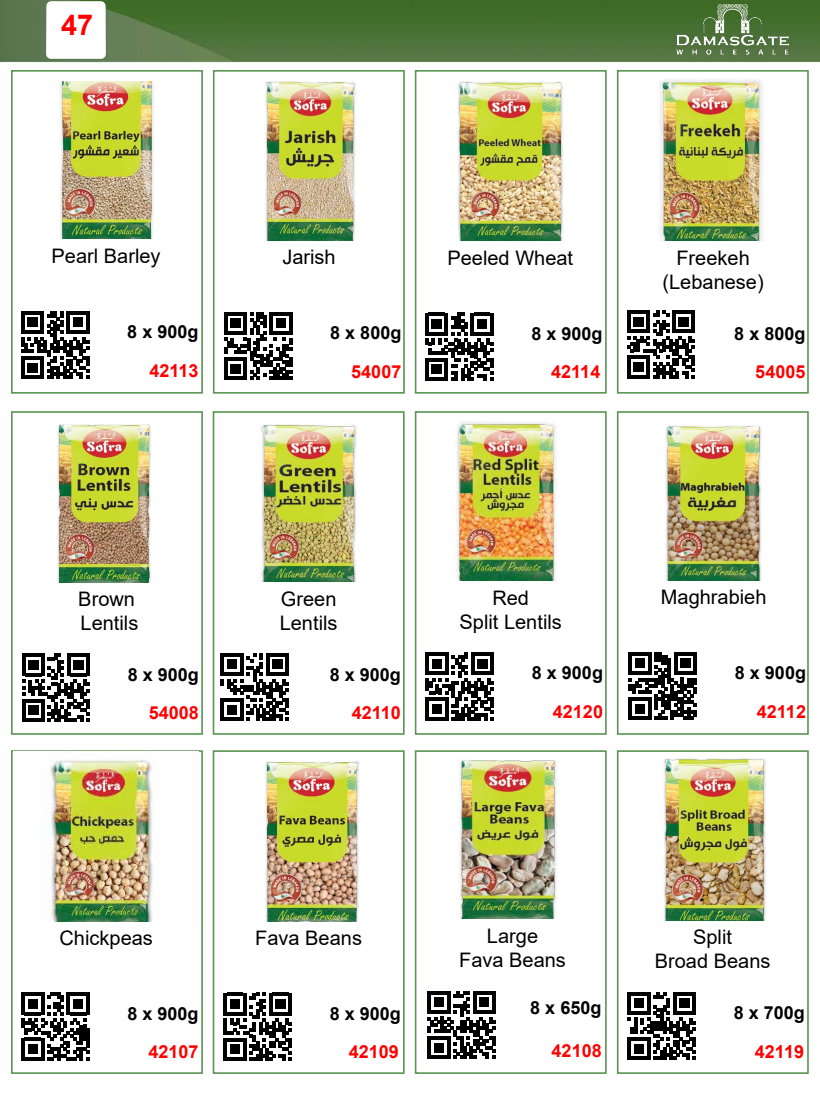
<style>
.page{position:relative;width:820px;height:1093px;background:#fff}
.page>*{position:absolute;margin:0;border:0;box-sizing:border-box;transform-origin:0 0}
.t1{font:700 28.8px "Arial";color:#f00}
.t2{font:20px/24px "Arial";color:#000;text-align:center}
.t3{font:700 18px "Arial";color:#000}
.t4{font:700 18px "Arial";color:#f00}
</style>
<div class="page">
<img style="left:0;top:0;width:819px;height:62px">
<div style="left:11px;top:70px;width:192px;height:324px;border:2px solid #599451"></div>
<div style="left:213px;top:70px;width:191px;height:324px;border:2px solid #599451"></div>
<div style="left:414px;top:70px;width:192px;height:324px;border:2px solid #599451"></div>
<div style="left:616px;top:70px;width:192px;height:324px;border:2px solid #599451"></div>
<div style="left:616px;top:411px;width:192px;height:324px;border:2px solid #599451"></div>
<div style="left:414px;top:411px;width:192px;height:324px;border:2px solid #599451"></div>
<div style="left:212px;top:411px;width:192px;height:324px;border:2px solid #599451"></div>
<div style="left:11px;top:411px;width:192px;height:324px;border:2px solid #599451"></div>
<div style="left:11px;top:750px;width:192px;height:324px;border:2px solid #599451"></div>
<div style="left:212px;top:750px;width:192px;height:324px;border:2px solid #599451"></div>
<div style="left:414px;top:750px;width:192px;height:324px;border:2px solid #599451"></div>
<div style="left:616px;top:750px;width:192px;height:324px;border:2px solid #599451"></div>
<img style="left:656px;top:0;width:152px;height:58px">
<svg style="left:46px;top:1px;width:60px;height:58px"></svg>
<svg style="left:627px;top:992px;width:68px;height:68px"></svg>
<svg style="left:223px;top:993px;width:68px;height:68px"></svg>
<img style="left:620px;top:752px;width:184px;height:168px">
<img style="left:265px;top:761px;width:95px;height:160px">
<svg style="left:425px;top:652px;width:68px;height:68px"></svg>
<img style="left:418px;top:412px;width:184px;height:168px">
<svg style="left:221px;top:653px;width:67px;height:68px"></svg>
<img style="left:216px;top:413px;width:185px;height:168px">
<svg style="left:22px;top:654px;width:68px;height:67px"></svg>
<img style="left:57px;top:424px;width:94px;height:158px">
<svg style="left:628px;top:652px;width:68px;height:68px"></svg>
<img style="left:621px;top:413px;width:184px;height:168px">
<svg style="left:21px;top:311px;width:68px;height:68px"></svg>
<img style="left:60px;top:82px;width:94px;height:157px">
<svg style="left:627px;top:310px;width:67px;height:68px"></svg>
<img style="left:659px;top:79px;width:104px;height:162px">
<svg style="left:425px;top:313px;width:68px;height:68px"></svg>
<img style="left:457px;top:81px;width:106px;height:160px">
<svg style="left:224px;top:312px;width:68px;height:68px"></svg>
<img style="left:217px;top:70px;width:184px;height:171px">
<svg style="left:427px;top:991px;width:68px;height:68px"></svg>
<img style="left:416px;top:750px;width:185px;height:168px">
<svg style="left:21px;top:992px;width:68px;height:68px"></svg>
<img style="left:14px;top:752px;width:184px;height:169px">
<h1 class="t1" style="left:61px;top:5px;width:34px">47</h1>
<p class="t2" style="left:52px;top:244px;width:110px">Pearl Barley</p>
<p class="t2" style="left:282px;top:245px;width:55px">Jarish</p>
<p class="t2" style="left:447px;top:246px;width:127px">Peeled Wheat</p>
<p class="t2" style="left:662px;top:246px;width:103px">Freekeh (Lebanese)</p>
<p class="t3" style="left:127px;top:319px;width:73px">8 x 900g</p>
<p class="t4" style="left:149px;top:358px;width:51px">42113</p>
<p class="t4" style="left:755px;top:359px;width:52px">54005</p>
<p class="t3" style="left:330px;top:320px;width:73px">8 x 800g</p>
<p class="t3" style="left:531px;top:321px;width:73px">8 x 900g</p>
<p class="t3" style="left:734px;top:321px;width:73px">8 x 800g</p>
<p class="t4" style="left:351px;top:358px;width:52px">54007</p>
<p class="t4" style="left:551px;top:359px;width:51px">42114</p>
<p class="t2" style="left:78px;top:587px;width:62px;text-align:left">Brown<br>Lentils</p>
<p class="t2" style="left:279px;top:587px;width:59px;text-align:left">Green<br>Lentils</p>
<p class="t2" style="left:459px;top:585px;width:104px">Red<br>Split Lentils</p>
<p class="t2" style="left:660px;top:585px;width:107px">Maghrabieh</p>
<p class="t3" style="left:128px;top:662px;width:73px">8 x 900g</p>
<p class="t3" style="left:329px;top:662px;width:73px">8 x 900g</p>
<p class="t3" style="left:531px;top:660px;width:73px">8 x 900g</p>
<p class="t3" style="left:734px;top:660px;width:73px">8 x 900g</p>
<p class="t4" style="left:149px;top:700px;width:52px">54008</p>
<p class="t4" style="left:351px;top:700px;width:51px">42110</p>
<p class="t4" style="left:552px;top:699px;width:52px">42120</p>
<p class="t4" style="left:756px;top:698px;width:51px">42112</p>
<p class="t2" style="left:59px;top:925px;width:95px">Chickpeas</p>
<p class="t2" style="left:255px;top:926px;width:108px">Fava Beans</p>
<p class="t2" style="left:459px;top:924px;width:108px">Large<br>Fava Beans</p>
<p class="t2" style="left:654px;top:925px;width:117px">Split<br>Broad Beans</p>
<p class="t3" style="left:127px;top:1000px;width:73px">8 x 900g</p>
<p class="t3" style="left:330px;top:1001px;width:73px">8 x 900g</p>
<p class="t3" style="left:530px;top:995px;width:73px">8 x 650g</p>
<p class="t3" style="left:733px;top:1000px;width:73px">8 x 700g</p>
<p class="t4" style="left:148px;top:1039px;width:52px">42107</p>
<p class="t4" style="left:349px;top:1039px;width:52px">42109</p>
<p class="t4" style="left:551px;top:1037px;width:52px">42108</p>
<p class="t4" style="left:754px;top:1038px;width:51px">42119</p>
</div>
